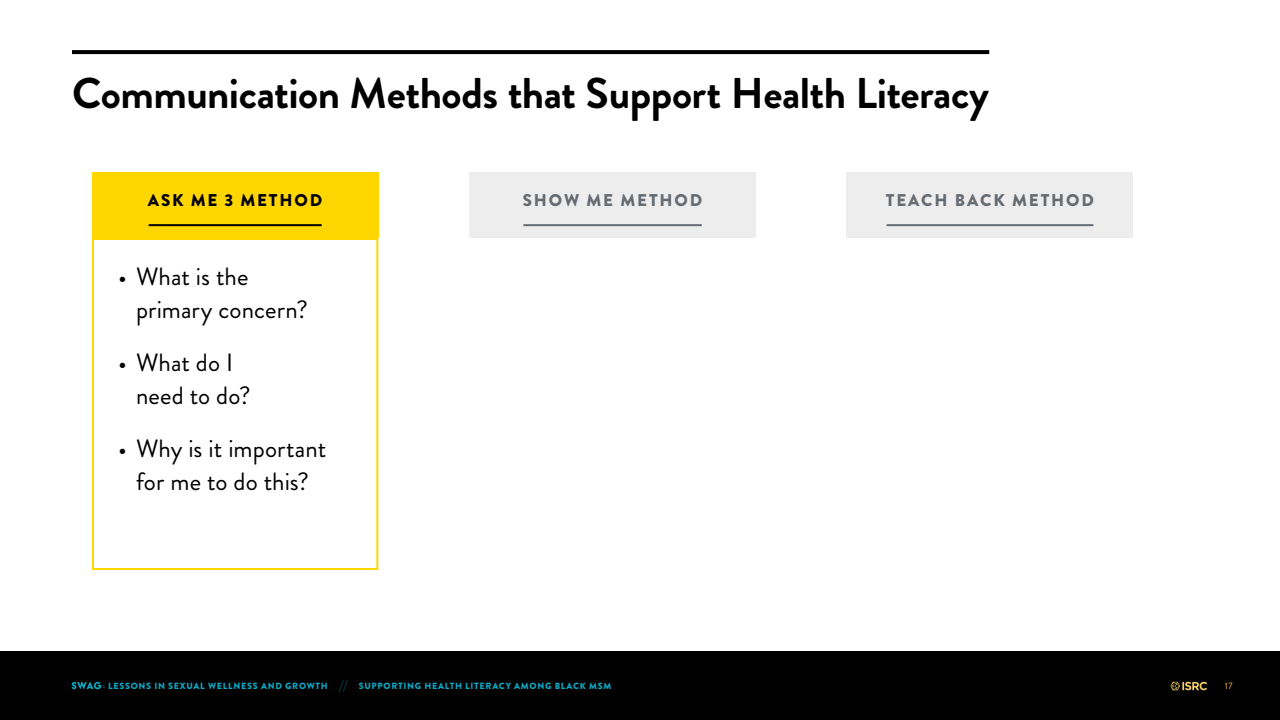
<style>
.page{position:relative;width:1280px;height:720px;background:#fff}
.page>*{position:absolute;margin:0;border:0;box-sizing:border-box;transform-origin:0 0}
.Slide_Title{font:700 43px "Brandon Grotesque";letter-spacing:-.015em;color:#000}
.t1{font:25px/33px "Brandon Grotesque";letter-spacing:.005em;color:#000}
.t2{font:900 17px "Brandon Grotesque";letter-spacing:.11em;color:#656c72}
.t3{font:900 17px "Brandon Grotesque";letter-spacing:.11em;color:#000}
.t4{font:900 9px "Brandon Grotesque";letter-spacing:.08em;color:#0cabc7}
.t5{font:9px "Brandon Text";color:#fdbb50}
.s1{font-weight:100;font-size:17px}
</style>
<div class="page">
<div style="left:0;top:651px;width:1280px;height:69px;background:#000"></div>
<img style="left:1170px;top:681px;width:37px;height:10px">
<svg style="left:72px;top:682px;width:29px;height:7px"></svg>
<div style="left:92px;top:238px;width:286px;height:332px;border:2px solid #ffd600"></div>
<svg style="left:72px;top:50px;width:917px;height:4px;background:#060606"></svg>
<div style="left:92px;top:172px;width:286px;height:66px;background:#ffd600"></div>
<hr style="left:149px;top:224px;width:173px;height:2px;background:#000">
<div style="left:469px;top:172px;width:287px;height:66px;background:#ededed"></div>
<hr style="left:523px;top:224px;width:179px;height:2px;background:#656c72">
<div style="left:847px;top:172px;width:286px;height:66px;background:#ededed"></div>
<hr style="left:887px;top:224px;width:206px;height:2px;background:#656c72">
<p class="Slide_Title" style="left:72px;top:63px;width:919px">Communication Methods that Support Health Literacy</p>
<p class="t3" style="left:148px;top:188px;width:176px">ASK ME 3 METHOD</p>
<p class="t2" style="left:523px;top:188px;width:181px">SHOW ME METHOD</p>
<p class="t2" style="left:886px;top:188px;width:210px">TEACH BACK METHOD</p>
<p class="t1" style="left:136px;top:261px;width:173px;text-indent:-18px">• What is the primary concern?</p>
<p class="t1" style="left:136px;top:347px;width:116px;text-indent:-18px">• What do I need to do?</p>
<p class="t1" style="left:118px;top:433px;width:210px;text-align:center">• Why is it important for me to do this?</p>
<p class="t4" style="left:103px;top:680px;width:510px"><sup>:</sup> LESSONS IN SEXUAL WELLNESS AND GROWTH <span class="s1">//</span> SUPPORTING HEALTH LITERACY AMONG BLACK MSM</p>
<p class="t5" style="left:1225px;top:680px;width:9px">17</p>
</div>
